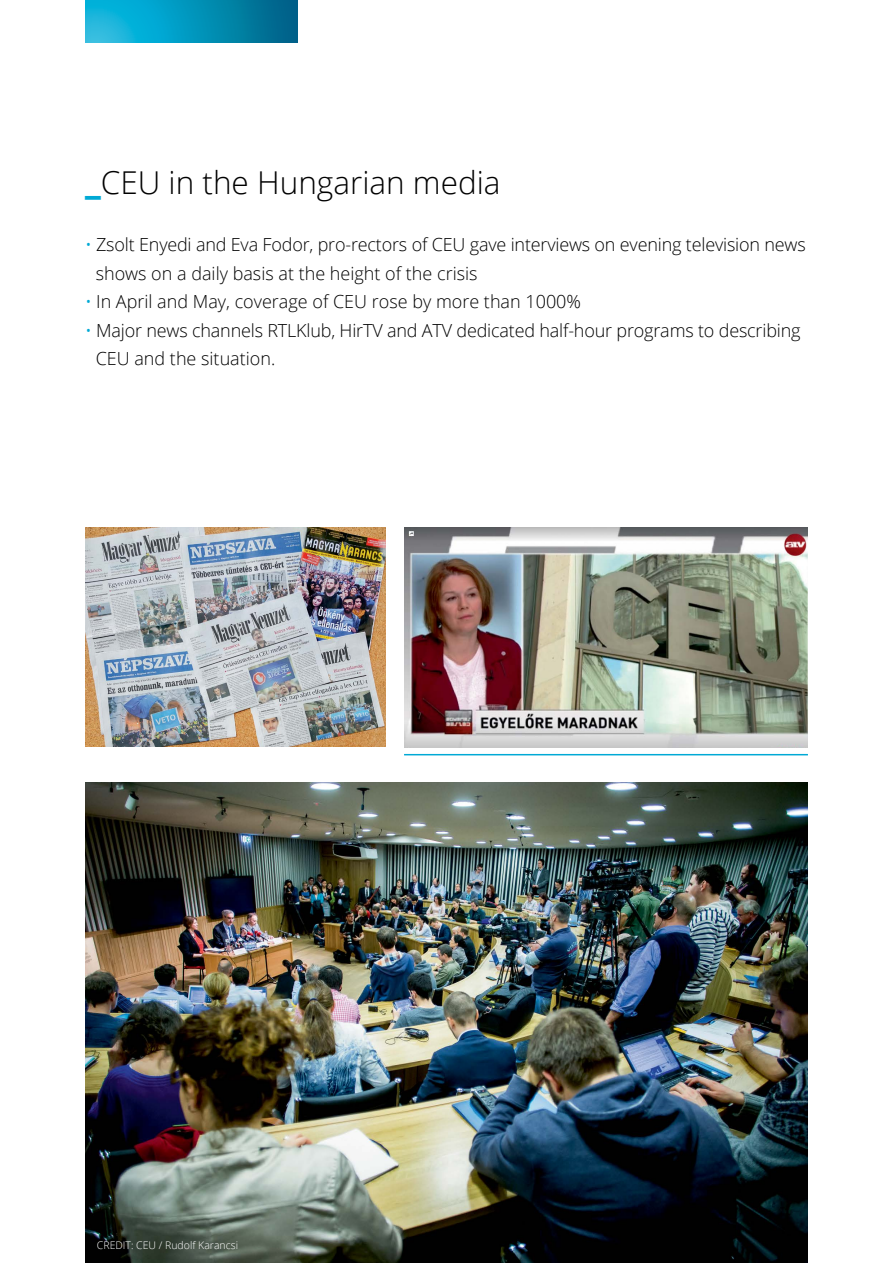
<style>
.page{position:relative;width:893px;height:1263px;background:#fff}
.page>*{position:absolute;margin:0;border:0;box-sizing:border-box;transform-origin:0 0}
.t1{font:300 31.5px "Open Sans";color:#000}
.t2{font:300 18px/28.5px "Open Sans";letter-spacing:-.01em;color:#000}
.t3{font:300 10.5px "Open Sans";color:#fff}
.s1{font-weight:800;color:#00a9d5}
.s2{color:#00a9d5}
</style>
<div class="page">
<img style="left:85px;top:527px;width:300px;height:220px">
<img style="left:404px;top:527px;width:404px;height:220px">
<svg style="left:85px;top:0;width:213px;height:43px;background:#0593ba"></svg>
<img style="left:85px;top:782px;width:723px;height:481px">
<hr style="left:404px;top:754px;width:404px;height:1px;background:#00a9d5">
<h1 class="t1" style="left:85px;top:161px;width:417px"><span class="s1">_</span>CEU in the Hungarian media</h1>
<p class="t2" style="left:96px;top:230px;width:712px;text-indent:-11px"><span class="s2">•</span> Zsolt Enyedi and Eva Fodor, pro-rectors of CEU gave interviews on evening television news shows on a daily basis at the height of the crisis</p>
<p class="t2" style="left:85px;top:287px;width:498px"><span class="s2">•</span> In April and May, coverage of CEU rose by more than 1000%</p>
<p class="t2" style="left:96px;top:315px;width:706px;text-indent:-11px"><span class="s2">•</span> Major news channels RTLKlub, HirTV and ATV dedicated half-hour programs to describing<br>CEU and the situation.</p>
<p class="t3" style="left:97px;top:1238px;width:143px">CREDIT: CEU / Rudolf Karancsi</p>
</div>
